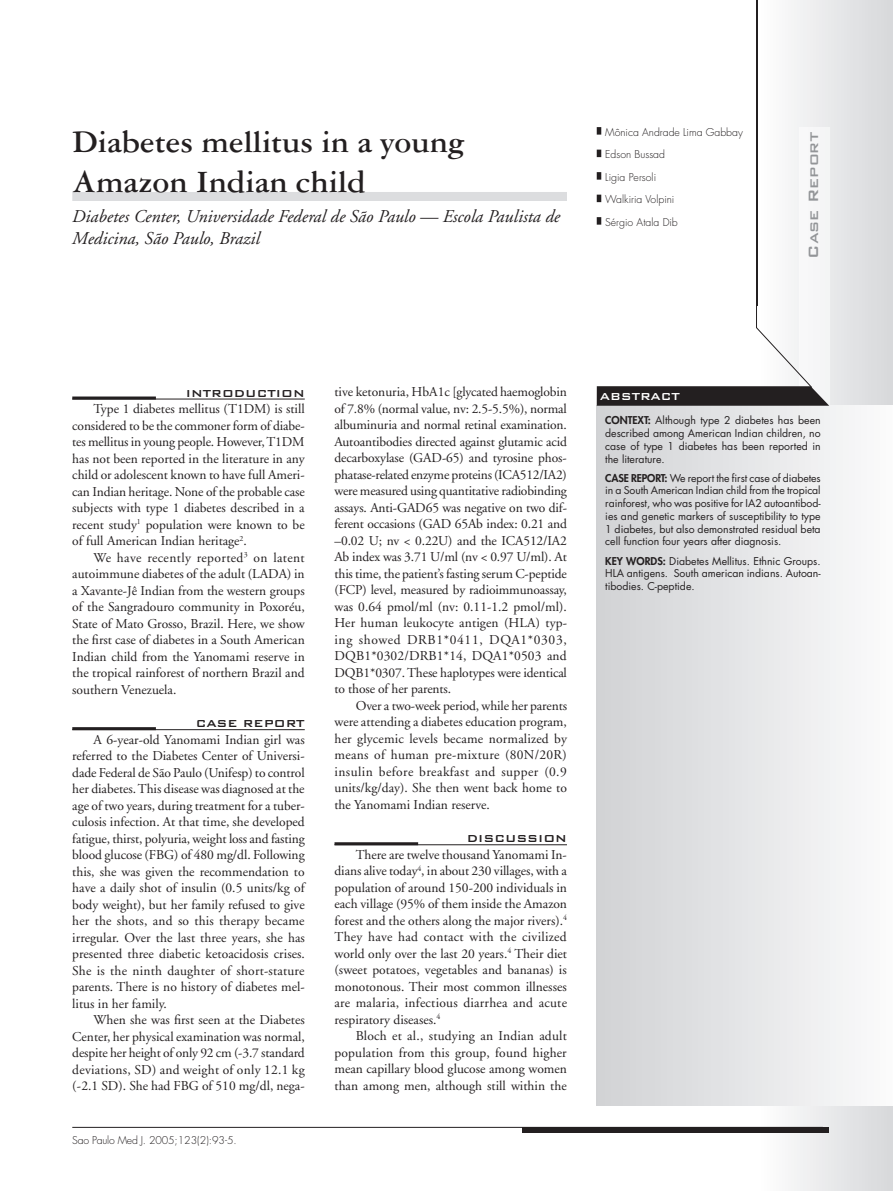
<style>
.page{position:relative;width:893px;height:1191px;background:#fff}
.page>*{position:absolute;margin:0;border:0;box-sizing:border-box;transform-origin:0 0}
.t1{font:700 33px/39.6px "Garamond Three";color:#231f20}
.t2{font:italic 18px/21.6px "Adobe Garamond";color:#231f20}
.t3{font:500 18px "Bank Gothic BT";color:#939598}
.t4{font:13.5px/16.5px "Adobe Garamond";color:#231f20;text-align:justify}
.t5{font:500 13.5px "Bank Gothic BT";color:#231f20}
.t6{font:500 13.5px "Bank Gothic BT";color:#fff}
.t7{font:10.5px/12.8px "Futura";color:#231f20;text-align:justify}
.t8{font:300 10.5px/22.5px "Futura";color:#231f20}
.t9{font:300 10.5px "Futura";letter-spacing:-.02em;color:#231f20}
.s1{font-weight:800}
</style>
<div class="page">
<svg style="left:758px;top:0;width:135px;height:1191px"></svg>
<div style="left:597px;top:405px;width:296px;height:701px;background:linear-gradient(to right,#d1d2d4,#fafbfb)"></div>
<hr style="left:756px;top:0;width:2px;height:306px;background:#231f20">
<hr style="left:72px;top:1127px;width:751px;height:1px;background:#231f20">
<div style="left:523px;top:1127px;width:306px;height:5px;background:#231f20"></div>
<hr style="left:72px;top:396px;width:84px;height:3px;background:#231f20">
<hr style="left:72px;top:399px;width:233px;height:1px;background:#231f20">
<hr style="left:72px;top:727px;width:84px;height:3px;background:#231f20">
<hr style="left:72px;top:729px;width:233px;height:1px;background:#231f20">
<hr style="left:334px;top:842px;width:84px;height:3px;background:#231f20">
<hr style="left:334px;top:844px;width:233px;height:1px;background:#231f20">
<svg style="left:597px;top:38px;width:232px;height:368px"></svg>
<div style="left:72px;top:192px;width:495px;height:9px;background:#dcdddf"></div>
<h1 class="t1" style="left:72px;top:123px;width:394px">Diabetes mellitus in a young<br>Amazon Indian child</h1>
<h2 class="t2" style="left:72px;top:206px;width:489px">Diabetes Center, Universidade Federal de São Paulo — Escola Paulista de<br>Medicina, São Paulo, Brazil</h2>
<p class="t8" style="left:605px;top:121px;width:139px">Mônica Andrade Lima Gabbay<br>Edson Bussad<br>Ligia Persoli<br>Walkiria Volpini<br>Sérgio Atala Dib</p>
<h2 class="t3" style="left:804px;top:259px;width:128px;rotate:-90deg">Case Report</h2>
<p class="t5" style="left:186px;top:386px;width:120px">INTRODUCTION</p>
<p class="t4" style="left:72px;top:401px;width:234px;text-indent:21px">Type 1 diabetes mellitus (T1DM) is still considered to be the commoner form of diabe&shy;tes mellitus in young people. However, T1DM has not been reported in the literature in any child or adolescent known to have full Ameri&shy;can Indian heritage. None of the probable case subjects with type 1 diabetes described in a recent study<sup>1</sup> population were known to be of full American Indian heritage<sup>2</sup>.</p>
<p class="t4" style="left:72px;top:549px;width:234px;text-indent:21px">We have recently reported<sup>3</sup> on latent autoimmune diabetes of the adult (LADA) in a Xavante-Jê Indian from the western groups of the Sangradouro community in Poxoréu, State of Mato Grosso, Brazil. Here, we show the first case of diabetes in a South American Indian child from the Yanomami reserve in the tropical rainforest of northern Brazil and southern Venezuela.</p>
<p class="t5" style="left:196px;top:716px;width:110px">CASE REPORT</p>
<p class="t4" style="left:72px;top:731px;width:234px;text-indent:21px">A 6-year-old Yanomami Indian girl was referred to the Diabetes Center of Universi&shy;dade Federal de São Paulo (Unifesp) to control her diabetes. This disease was diagnosed at the age of two years, during treatment for a tuber&shy;culosis infection. At that time, she developed fatigue, thirst, polyuria, weight loss and fasting blood glucose (FBG) of 480 mg/dl. Following this, she was given the recommendation to have a daily shot of insulin (0.5 units/kg of body weight), but her family refused to give her the shots, and so this therapy became irregular. Over the last three years, she has presented three diabetic ketoacidosis crises.<br>She is the ninth daughter of short-stature parents. There is no history of diabetes mel&shy;litus in her family.</p>
<p class="t4" style="left:72px;top:1012px;width:234px;text-indent:21px">When she was first seen at the Diabetes Center, her physical examination was normal, despite her height of only 92 cm (-3.7 standard deviations, SD) and weight of only 12.1 kg (-2.1 SD). She had FBG of 510 mg/dl, nega-</p>
<p class="t9" style="left:72px;top:1133px;width:166px">Sao Paulo Med J. 2005;123(2):93-5.</p>
<p class="t4" style="left:334px;top:384px;width:234px">tive ketonuria, HbA1c [glycated haemoglobin of 7.8% (normal value, nv: 2.5-5.5%), normal albuminuria and normal retinal examination.<br>Autoantibodies directed against glutamic acid decarboxylase (GAD-65) and tyrosine phos&shy;phatase-related enzyme proteins (ICA512/IA2) were measured using quantitative radiobinding assays. Anti-GAD65 was negative on two dif&shy;ferent occasions (GAD 65Ab index: 0.21 and –0.02 U; nv &lt; 0.22U) and the ICA512/IA2<br>Ab index was 3.71 U/ml (nv &lt; 0.97 U/ml). At this time, the patient’s fasting serum C-peptide (FCP) level, measured by radioimmunoassay, was 0.64 pmol/ml (nv: 0.11-1.2 pmol/ml).<br>Her human leukocyte antigen (HLA) typ&shy;ing showed DRB1*0411, DQA1*0303, DQB1*0302/DRB1*14, DQA1*0503 and DQB1*0307. These haplotypes were identical to those of her parents.</p>
<p class="t4" style="left:334px;top:697px;width:234px;text-indent:21px">Over a two-week period, while her parents were attending a diabetes education program, her glycemic levels became normalized by means of human pre-mixture (80N/20R) insulin before breakfast and supper (0.9 units/kg/day). She then went back home to the Yanomami Indian reserve.</p>
<p class="t5" style="left:467px;top:831px;width:102px">DISCUSSION</p>
<p class="t4" style="left:334px;top:846px;width:234px;text-indent:21px">There are twelve thousand Yanomami In&shy;dians alive today<sup>4</sup>, in about 230 villages, with a population of around 150-200 individuals in each village (95% of them inside the Amazon forest and the others along the major rivers).<sup>4<br></sup>They have had contact with the civilized world only over the last 20 years.<sup>4</sup> Their diet (sweet potatoes, vegetables and bananas) is monotonous. Their most common illnesses are malaria, infectious diarrhea and acute respiratory diseases.<sup>4</sup></p>
<p class="t4" style="left:334px;top:1028px;width:234px;text-indent:21px">Bloch et al., studying an Indian adult population from this group, found higher mean capillary blood glucose among women than among men, although still within the</p>
<p class="t6" style="left:600px;top:389px;width:82px">ABSTRACT</p>
<p class="t7" style="left:605px;top:414px;width:217px"><span class="s1">CONTEXT:</span> Although type 2 diabetes has been described among American Indian children, no case of type 1 diabetes has been reported in the literature.</p>
<p class="t7" style="left:605px;top:471px;width:217px"><span class="s1">CASE REPORT:</span> We report the first case of diabetes in a South American Indian child from the tropical rainforest, who was positive for IA2 autoantibod&shy;ies and genetic markers of susceptibility to type 1 diabetes, but also demonstrated residual beta cell function four years after diagnosis.</p>
<p class="t7" style="left:605px;top:554px;width:217px"><span class="s1">KEY WORDS:</span> Diabetes Mellitus. Ethnic Groups.<br>HLA antigens. South american indians. Autoan&shy;tibodies. C-peptide.</p>
</div>
